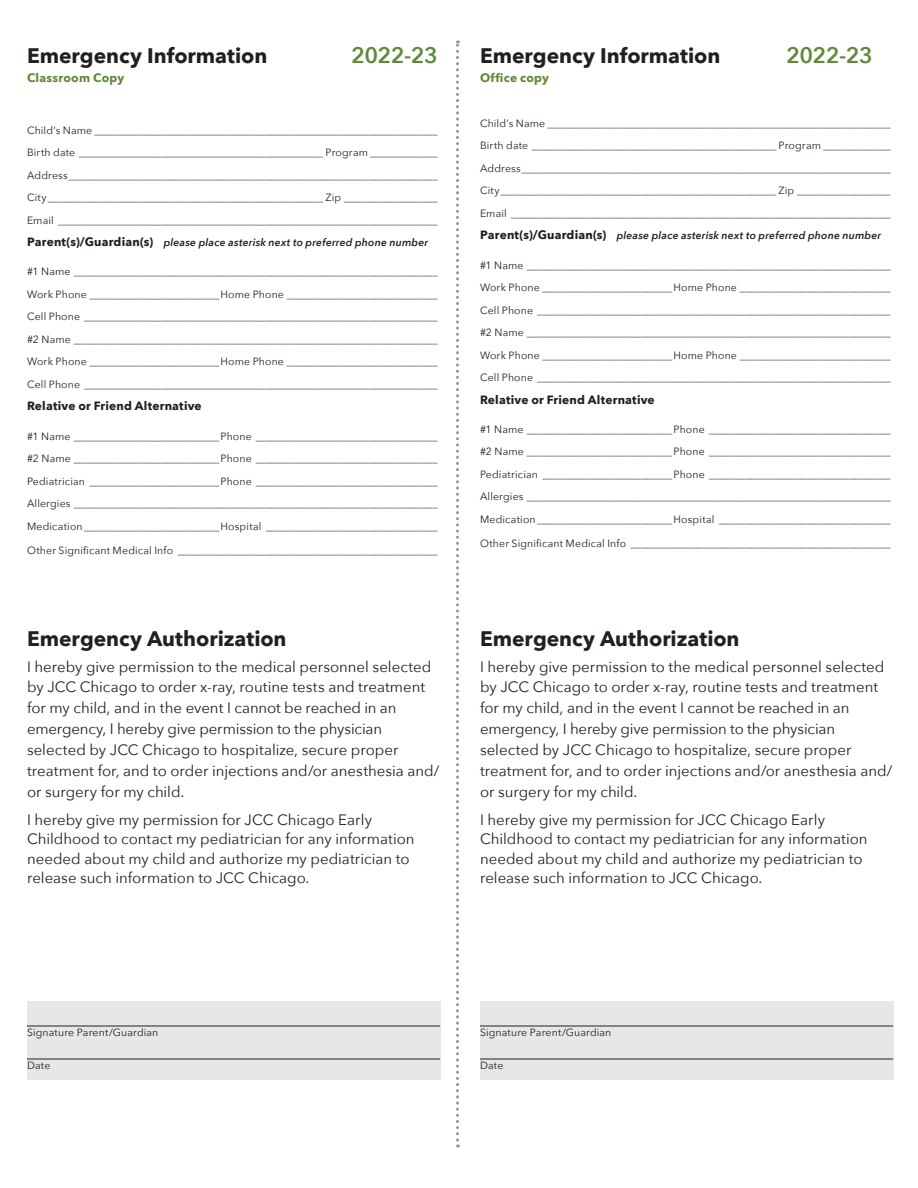
<style>
.page{position:relative;width:918px;height:1188px;background:#fff}
.page>*{position:absolute;margin:0;border:0;box-sizing:border-box;transform-origin:0 0}
.t1{font:600 22.5px "Avenir Next";letter-spacing:-.015em;color:#62883b}
.t2{font:700 21px "Avenir Next";letter-spacing:-.005em;color:#231f20}
.t3{font:15px/19.5px "Avenir Next";color:#231f20}
.t4{font:700 12px "Avenir Next";letter-spacing:.015em;color:#231f20}
.t5{font:700 12px "Avenir Next";letter-spacing:.02em;color:#62883b}
.t6{font:10.5px/22.5px "Avenir Next";letter-spacing:.015em;color:#231f20;text-align:justify}
.s1{font-weight:700;font-size:12px}
.s2{font-weight:600;font-style:italic}
</style>
<div class="page">
<div style="left:480px;top:1002px;width:413px;height:78px;background:#e6e7e9"></div>
<div style="left:27px;top:1002px;width:413px;height:78px;background:#e6e7e9"></div>
<hr style="left:480px;top:1026px;width:413px;height:1px;background:#231f20">
<hr style="left:480px;top:1059px;width:413px;height:1px;background:#231f20">
<hr style="left:27px;top:1026px;width:413px;height:1px;background:#231f20">
<hr style="left:27px;top:1059px;width:413px;height:1px;background:#231f20">
<svg style="left:456px;top:40px;width:3px;height:1108px"></svg>
<p class="t2" style="left:27px;top:37px;width:242px">Emergency Information</p>
<p class="t1" style="left:351px;top:36px;width:89px">2022-23</p>
<p class="t5" style="left:27px;top:67px;width:99px">Classroom Copy</p>
<p class="t6" style="left:27px;top:118px;width:412px">Child’s Name __________________________________________________________________ Birth date _______________________________________________ Program _____________ Address_______________________________________________________________________ City_____________________________________________________ Zip __________________ Email _________________________________________________________________________ <span class="s1">Parent(s)/Guardian(s)</span> <span class="s2">please place asterisk next to preferred phone number</span></p>
<p class="t6" style="left:27px;top:260px;width:412px">#1 Name ______________________________________________________________________ Work Phone _________________________Home Phone _____________________________ Cell Phone ____________________________________________________________________ #2 Name ______________________________________________________________________ Work Phone _________________________Home Phone _____________________________ Cell Phone ____________________________________________________________________</p>
<p class="t4" style="left:27px;top:396px;width:176px">Relative or Friend Alternative</p>
<p class="t6" style="left:27px;top:424px;width:412px">#1 Name ____________________________Phone ___________________________________ #2 Name ____________________________Phone ___________________________________ Pediatrician _________________________Phone ___________________________________ Allergies ______________________________________________________________________ Medication__________________________Hospital _________________________________</p>
<p class="t6" style="left:27px;top:538px;width:412px">Other Significant Medical Info __________________________________________________</p>
<p class="t2" style="left:480px;top:37px;width:242px">Emergency Information</p>
<p class="t1" style="left:786px;top:36px;width:89px">2022-23</p>
<p class="t5" style="left:480px;top:67px;width:70px">Office copy</p>
<p class="t6" style="left:480px;top:111px;width:412px">Child’s Name __________________________________________________________________ Birth date _______________________________________________ Program _____________ Address_______________________________________________________________________ City_____________________________________________________ Zip __________________ Email _________________________________________________________________________ <span class="s1">Parent(s)/Guardian(s)</span> <span class="s2">please place asterisk next to preferred phone number</span></p>
<p class="t6" style="left:480px;top:253px;width:412px">#1 Name ______________________________________________________________________ Work Phone _________________________Home Phone _____________________________ Cell Phone ____________________________________________________________________ #2 Name ______________________________________________________________________ Work Phone _________________________Home Phone _____________________________ Cell Phone ____________________________________________________________________</p>
<p class="t4" style="left:480px;top:389px;width:176px">Relative or Friend Alternative</p>
<p class="t6" style="left:480px;top:417px;width:412px">#1 Name ____________________________Phone ___________________________________ #2 Name ____________________________Phone ___________________________________ Pediatrician _________________________Phone ___________________________________ Allergies ______________________________________________________________________ Medication__________________________Hospital _________________________________</p>
<p class="t6" style="left:480px;top:531px;width:412px">Other Significant Medical Info __________________________________________________</p>
<p class="t2" style="left:27px;top:621px;width:261px">Emergency Authorization</p>
<p class="t2" style="left:480px;top:621px;width:261px">Emergency Authorization</p>
<p class="t3" style="left:27px;top:657px;width:406px">I hereby give permission to the medical personnel selected by JCC Chicago to order x-ray, routine tests and treatment</p>
<p class="t3" style="left:27px;top:696px;width:414px;line-height:21px">for my child, and in the event I cannot be reached in an emergency, I hereby give permission to the physician selected by JCC Chicago to hospitalize, secure proper treatment for, and to order injections and/or anesthesia and/ or surgery for my child.</p>
<p class="t3" style="left:27px;top:809px;width:389px">I hereby give my permission for JCC Chicago Early Childhood to contact my pediatrician for any information needed about my child and authorize my pediatrician to release such information to JCC Chicago.</p>
<p class="t3" style="left:480px;top:657px;width:406px">I hereby give permission to the medical personnel selected by JCC Chicago to order x-ray, routine tests and treatment</p>
<p class="t3" style="left:480px;top:696px;width:414px;line-height:21px">for my child, and in the event I cannot be reached in an emergency, I hereby give permission to the physician selected by JCC Chicago to hospitalize, secure proper treatment for, and to order injections and/or anesthesia and/ or surgery for my child.</p>
<p class="t3" style="left:480px;top:809px;width:389px">I hereby give my permission for JCC Chicago Early Childhood to contact my pediatrician for any information needed about my child and authorize my pediatrician to release such information to JCC Chicago.</p>
<p class="t6" style="left:27px;top:1021px;width:133px">Signature Parent/Guardian</p>
<p class="t6" style="left:27px;top:1054px;width:25px">Date</p>
<p class="t6" style="left:480px;top:1021px;width:133px">Signature Parent/Guardian</p>
<p class="t6" style="left:480px;top:1054px;width:25px">Date</p>
</div>
